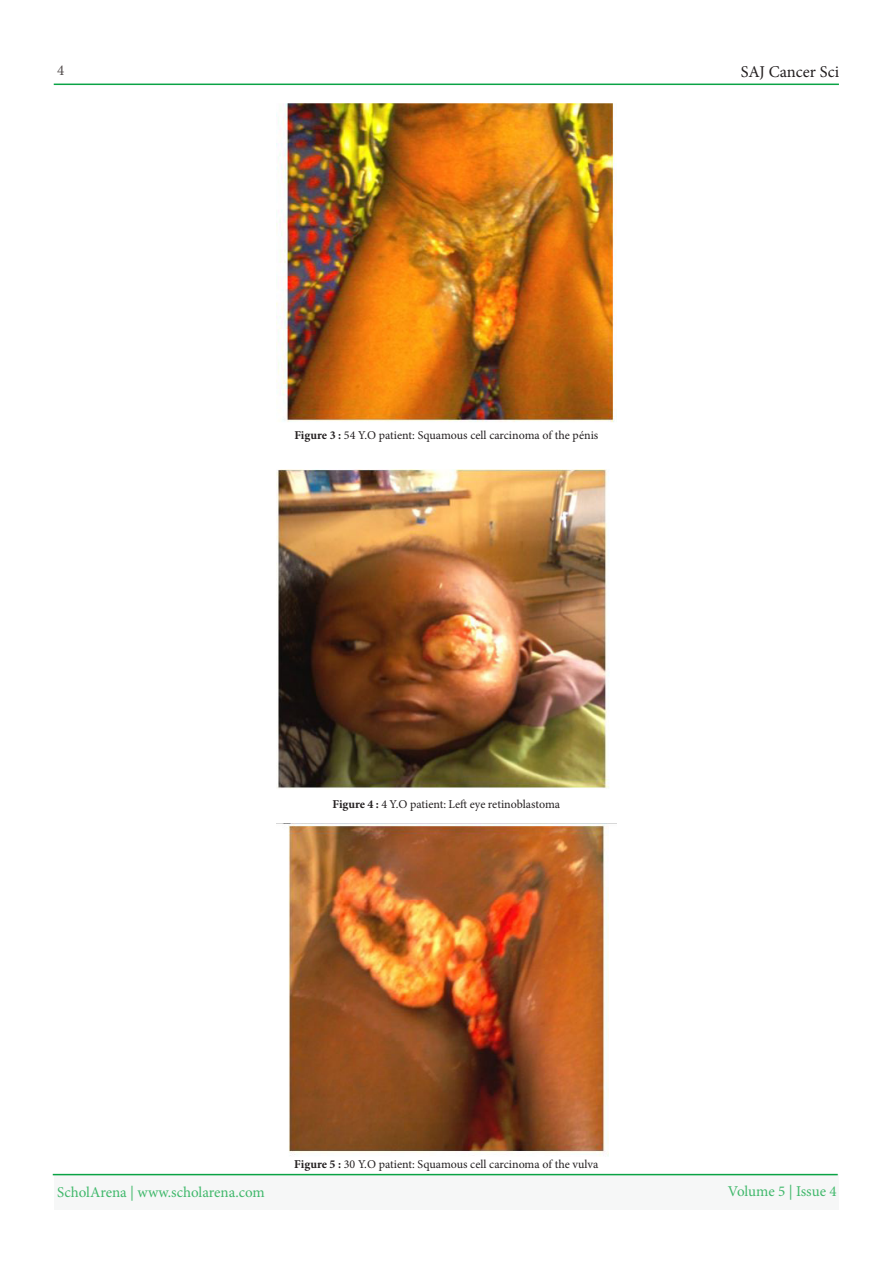
<style>
.page{position:relative;width:893px;height:1263px;background:#fff}
.page>*{position:absolute;margin:0;border:0;box-sizing:border-box;transform-origin:0 0}
.t1{font:16.5px "Minion Pro";color:#231f20}
.t2{font:15px "Minion Pro";letter-spacing:-.005em;color:#40b86b}
.t3{font:15px "Minion Pro";color:#524c4c}
.t4{font:12px "Minion Pro";letter-spacing:-.005em;color:#231f20}
.s1{font-weight:700}
</style>
<div class="page">
<hr style="left:54px;top:84px;width:785px;height:1px;background:#0aa345">
<div style="left:54px;top:1174px;width:785px;height:35px;background:#f6f7f7"></div>
<hr style="left:53px;top:1174px;width:785px;height:1px;background:#0aa345">
<img style="left:276px;top:103px;width:338px;height:319px">
<img style="left:276px;top:469px;width:333px;height:320px">
<img style="left:288px;top:824px;width:321px;height:332px">
<p class="t3" style="left:57px;top:61px;width:9px">4</p>
<p class="t4" style="left:294px;top:427px;width:305px"><span class="s1">Figure :3</span> 54 O.Y patient: Squamous cell carcinoma of the pénis</p>
<p class="t1" style="left:741px;top:60px;width:100px">SAJ Cancer Sci</p>
<p class="t4" style="left:332px;top:796px;width:229px"><span class="s1">Figure</span> O.Y4<span class="s1">:4</span> patient: Left eye retinoblastoma</p>
<p class="t2" style="left:57px;top:1182px;width:209px">ScholArena | www.scholarena.com</p>
<p class="t4" style="left:294px;top:1156px;width:306px"><span class="s1">Figure :5</span> 30 O.Y patient: Squamous cell carcinoma of the vulva</p>
<p class="t2" style="left:728px;top:1181px;width:110px">Volume 5 | Issue 4</p>
</div>
